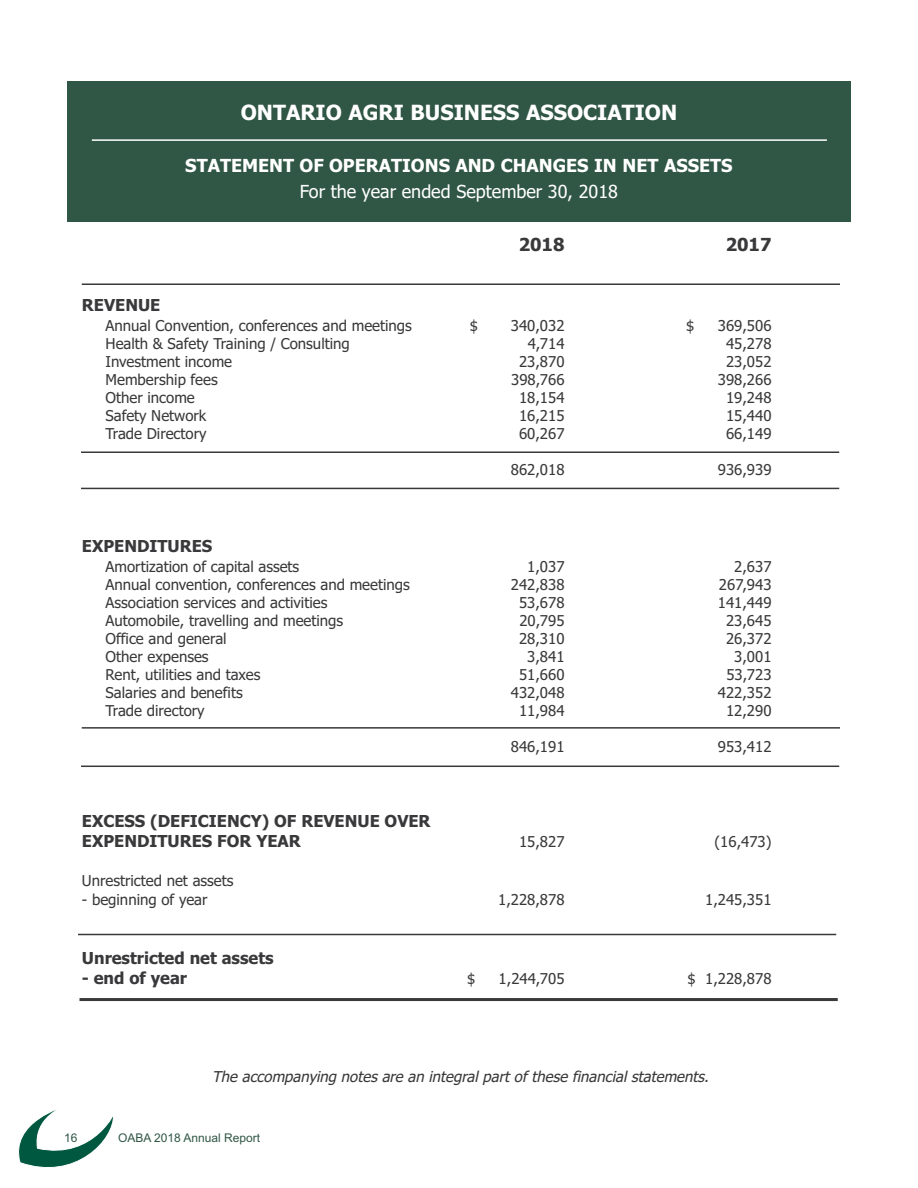
<style>
.page{position:relative;width:918px;height:1188px;background:#fff}
.page>*{position:absolute;margin:0;border:0;box-sizing:border-box;transform-origin:0 0}
.t1{font:700 21px "Tahoma";color:#fff}
.t2{font:700 18px "Tahoma";color:#fff}
.t3{font:18px "Tahoma";color:#fff}
.t4{font:700 18px "Tahoma";color:#39383a}
.t5{font:700 16.5px/19.8px "Tahoma";color:#39383a}
.t6{font:15px "Tahoma";color:#39383a}
.t7{font:italic 15px "Tahoma";color:#39383a}
.t8{font:12px "Arial";color:#305645}
</style>
<div class="page">
<hr style="left:82px;top:284px;width:758px;height:1px;background:#39383a">
<hr style="left:81px;top:452px;width:758px;height:1px;background:#39383a">
<hr style="left:81px;top:488px;width:758px;height:1px;background:#39383a">
<hr style="left:82px;top:727px;width:758px;height:2px;background:#39383a">
<hr style="left:81px;top:766px;width:758px;height:1px;background:#39383a">
<hr style="left:78px;top:934px;width:758px;height:1px;background:#39383a">
<hr style="left:80px;top:998px;width:758px;height:3px;background:#39383a">
<div style="left:68px;top:81px;width:783px;height:140px;background:#305645"></div>
<hr style="left:92px;top:139px;width:735px;height:2px;background:#fff">
<svg style="left:18px;top:1110px;width:96px;height:58px"></svg>
<h1 class="t1" style="left:241px;top:100px;width:438px">ONTARIO AGRI BUSINESS ASSOCIATION</h1>
<p class="t2" style="left:185px;top:155px;width:549px">STATEMENT OF OPERATIONS AND CHANGES IN NET ASSETS</p>
<p class="t3" style="left:300px;top:181px;width:320px">For the year ended September 30, 2018</p>
<p class="t4" style="left:519px;top:234px;width:47px">2018</p>
<p class="t4" style="left:726px;top:234px;width:47px">2017</p>
<p class="t5" style="left:82px;top:295px;width:80px">REVENUE</p>
<p class="t6" style="left:106px;top:317px;width:308px">Annual Convention, conferences and meetings</p>
<p class="t6" style="left:470px;top:317px;width:10px">$</p>
<p class="t6" style="left:511px;top:317px;width:55px">340,032</p>
<p class="t6" style="left:686px;top:317px;width:10px">$</p>
<p class="t6" style="left:718px;top:317px;width:55px">369,506</p>
<p class="t6" style="left:106px;top:335px;width:246px">Health &amp; Safety Training / Consulting</p>
<p class="t6" style="left:528px;top:335px;width:38px">4,714</p>
<p class="t6" style="left:726px;top:335px;width:47px">45,278</p>
<p class="t6" style="left:106px;top:353px;width:128px">Investment income</p>
<p class="t6" style="left:519px;top:353px;width:47px">23,870</p>
<p class="t6" style="left:726px;top:353px;width:47px">23,052</p>
<p class="t6" style="left:106px;top:371px;width:114px">Membership fees</p>
<p class="t6" style="left:511px;top:371px;width:55px">398,766</p>
<p class="t6" style="left:718px;top:371px;width:55px">398,266</p>
<p class="t6" style="left:106px;top:389px;width:91px">Other income</p>
<p class="t6" style="left:519px;top:389px;width:47px">18,154</p>
<p class="t6" style="left:726px;top:389px;width:47px">19,248</p>
<p class="t6" style="left:106px;top:407px;width:102px">Safety Network</p>
<p class="t6" style="left:519px;top:407px;width:47px">16,215</p>
<p class="t6" style="left:726px;top:407px;width:47px">15,440</p>
<p class="t6" style="left:106px;top:425px;width:103px">Trade Directory</p>
<p class="t6" style="left:519px;top:425px;width:47px">60,267</p>
<p class="t6" style="left:726px;top:425px;width:47px">66,149</p>
<p class="t6" style="left:511px;top:461px;width:55px">862,018</p>
<p class="t6" style="left:718px;top:461px;width:55px">936,939</p>
<p class="t5" style="left:82px;top:536px;width:132px">EXPENDITURES</p>
<p class="t6" style="left:106px;top:558px;width:195px">Amortization of capital assets</p>
<p class="t6" style="left:527px;top:558px;width:39px">1,037</p>
<p class="t6" style="left:734px;top:558px;width:39px">2,637</p>
<p class="t6" style="left:106px;top:576px;width:306px">Annual convention, conferences and meetings</p>
<p class="t6" style="left:511px;top:576px;width:55px">242,838</p>
<p class="t6" style="left:719px;top:576px;width:54px">267,943</p>
<p class="t6" style="left:106px;top:594px;width:223px">Association services and activities</p>
<p class="t6" style="left:519px;top:594px;width:47px">53,678</p>
<p class="t6" style="left:718px;top:594px;width:55px">141,449</p>
<p class="t6" style="left:106px;top:612px;width:239px">Automobile, travelling and meetings</p>
<p class="t6" style="left:519px;top:612px;width:47px">20,795</p>
<p class="t6" style="left:726px;top:612px;width:47px">23,645</p>
<p class="t6" style="left:106px;top:630px;width:123px">Office and general</p>
<p class="t6" style="left:519px;top:630px;width:47px">28,310</p>
<p class="t6" style="left:726px;top:630px;width:47px">26,372</p>
<p class="t6" style="left:106px;top:648px;width:105px">Other expenses</p>
<p class="t6" style="left:527px;top:648px;width:39px">3,841</p>
<p class="t6" style="left:734px;top:648px;width:39px">3,001</p>
<p class="t6" style="left:106px;top:666px;width:156px">Rent, utilities and taxes</p>
<p class="t6" style="left:519px;top:666px;width:47px">51,660</p>
<p class="t6" style="left:726px;top:666px;width:47px">53,723</p>
<p class="t6" style="left:106px;top:684px;width:139px">Salaries and benefits</p>
<p class="t6" style="left:511px;top:684px;width:55px">432,048</p>
<p class="t6" style="left:718px;top:684px;width:55px">422,352</p>
<p class="t6" style="left:106px;top:702px;width:101px">Trade directory</p>
<p class="t6" style="left:519px;top:702px;width:47px">11,984</p>
<p class="t6" style="left:726px;top:702px;width:47px">12,290</p>
<p class="t6" style="left:511px;top:738px;width:55px">846,191</p>
<p class="t6" style="left:718px;top:738px;width:55px">953,412</p>
<p class="t5" style="left:82px;top:812px;width:350px">EXCESS (DEFICIENCY) OF REVENUE OVER<br>EXPENDITURES FOR YEAR</p>
<p class="t6" style="left:519px;top:833px;width:47px">15,827</p>
<p class="t6" style="left:715px;top:833px;width:58px">(16,473)</p>
<p class="t6" style="left:82px;top:872px;width:153px">Unrestricted net assets</p>
<p class="t6" style="left:82px;top:891px;width:127px">- beginning of year</p>
<p class="t6" style="left:498px;top:891px;width:68px">1,228,878</p>
<p class="t6" style="left:705px;top:891px;width:68px">1,245,351</p>
<p class="t5" style="left:82px;top:949px;width:193px">Unrestricted net assets</p>
<p class="t5" style="left:82px;top:968px;width:107px">- end of year</p>
<p class="t6" style="left:467px;top:970px;width:10px">$</p>
<p class="t6" style="left:499px;top:970px;width:67px">1,244,705</p>
<p class="t6" style="left:688px;top:970px;width:85px">$ 1,228,878</p>
<p class="t7" style="left:212px;top:1068px;width:502px">The accompanying notes are an integral part of these financial statements.</p>
<p class="t8" style="left:64px;top:1131px;width:15px">16</p>
<p class="t8" style="left:118px;top:1131px;width:144px">OABA 2018 Annual Report</p>
</div>
